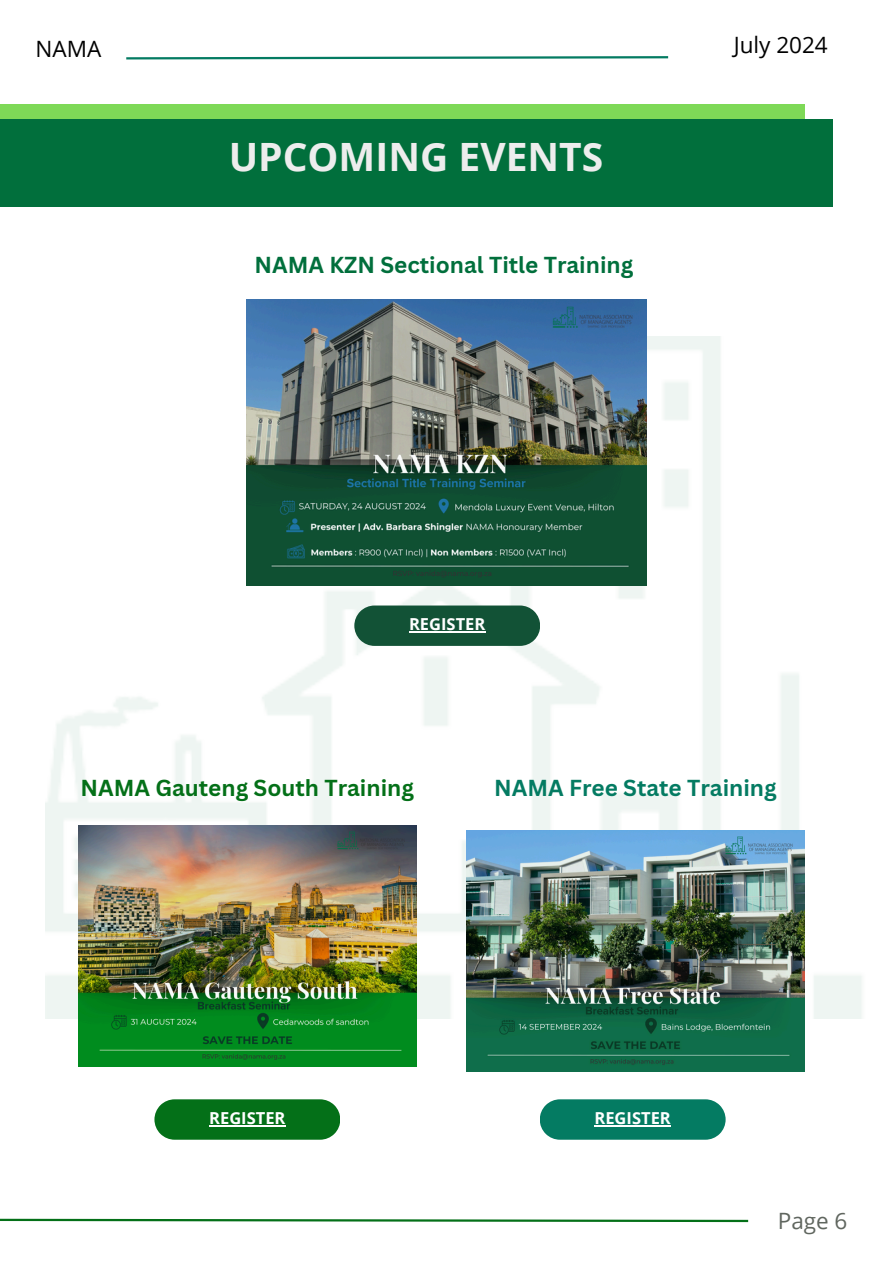
<style>
.page{position:relative;width:894px;height:1264px;background:#fff}
.page>*{position:absolute;margin:0;border:0;box-sizing:border-box;transform-origin:0 0}
.t1{font:700 39px "Open Sans";color:#ededed}
.t2{font:700 22.5px "Canva Sans";color:#016f3c}
.t3{font:700 22.5px "Canva Sans";color:#047018}
.t4{font:700 22.5px "Canva Sans";color:#047b62}
.t5{font:22.5px "Open Sans";color:#000}
.t6{font:22.5px "Open Sans";color:#60665f}
.t7{font:700 16.5px "Open Sans";color:#fff}
</style>
<div class="page">
<svg style="left:0;top:1218px;width:749px;height:5px"></svg>
<svg style="left:126px;top:56px;width:543px;height:4px"></svg>
<div style="left:0;top:104px;width:804px;height:87px;background:#7ed957"></div>
<div style="left:0;top:120px;width:831px;height:87px;background:#016f3c"></div>
<img style="left:46px;top:336px;width:816px;height:682px">
<img style="left:247px;top:299px;width:399px;height:286px">
<svg style="left:354px;top:605px;width:186px;height:41px;background:#225e44"></svg>
<hr style="left:409px;top:631px;width:76px;height:1px;background:#fff">
<svg style="left:540px;top:1099px;width:185px;height:40px;background:#13826b"></svg>
<hr style="left:594px;top:1125px;width:76px;height:1px;background:#fff">
<img style="left:467px;top:830px;width:337px;height:241px">
<img style="left:79px;top:825px;width:337px;height:241px">
<svg style="left:154px;top:1099px;width:186px;height:40px;background:#147926"></svg>
<hr style="left:209px;top:1125px;width:76px;height:1px;background:#fff">
<h5 class="t5" style="left:36px;top:33px;width:67px">NAMA</h5>
<p class="t5" style="left:733px;top:29px;width:96px">July 2024</p>
<h3 class="t1" style="left:229px;top:129px;width:376px">UPCOMING EVENTS</h3>
<p class="t2" style="left:254px;top:249px;width:380px">NAMA KZN Sectional Title Training</p>
<h4 class="t7" style="left:409px;top:612px;width:78px">REGISTER</h4>
<h5 class="t3" style="left:80px;top:772px;width:335px">NAMA Gauteng South Training</h5>
<p class="t4" style="left:494px;top:772px;width:284px">NAMA Free State Training</p>
<h5 class="t7" style="left:209px;top:1106px;width:78px">REGISTER</h5>
<h1 class="t7" style="left:594px;top:1106px;width:78px">REGISTER</h1>
<h3 class="t6" style="left:777px;top:1204px;width:71px">Page 6</h3>
</div>
